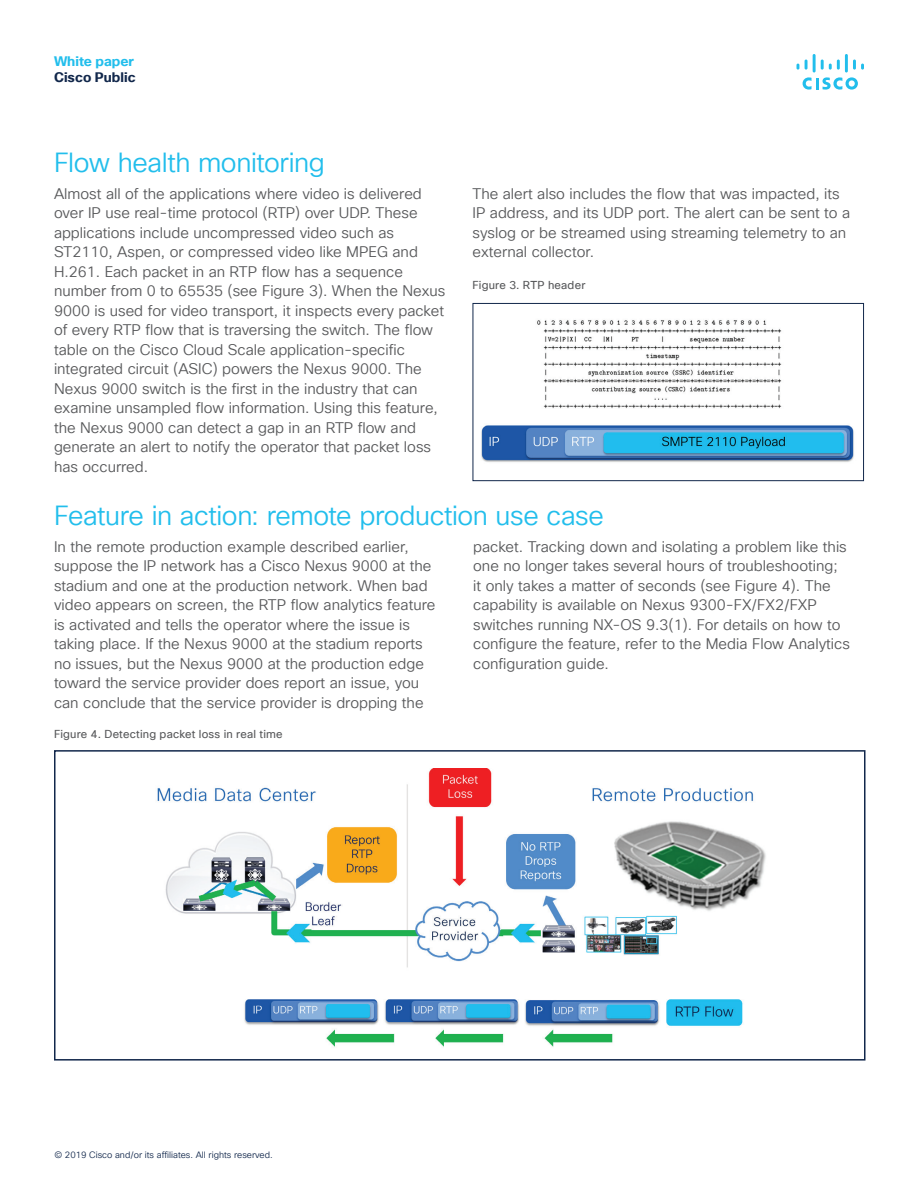
<style>
.page{position:relative;width:918px;height:1188px;background:#fff}
.page>*{position:absolute;margin:0;border:0;box-sizing:border-box;transform-origin:0 0}
.t1{font:27px "Cisco Sans TT Light";letter-spacing:-.015em;color:#22beec}
.t2{font:15px/19.5px "Cisco Sans TT Light";color:#57585a}
.t3{font:700 13.5px "Cisco Sans TT";color:#11274b}
.t4{font:700 13.5px "Cisco Sans TT";color:#22beec}
.t5{font:11.25px "Cisco Sans TT";letter-spacing:.015em;color:#57585a}
.t6{font:9px "Cisco Sans TT Light";color:#11274b}
</style>
<div class="page">
<svg style="left:803px;top:77px;width:55px;height:13px"></svg>
<svg style="left:797px;top:64px;width:2px;height:6px"></svg>
<svg style="left:805px;top:60px;width:3px;height:10px"></svg>
<hr style="left:813px;top:54px;width:3px;height:19px;background:#22beec">
<svg style="left:821px;top:60px;width:19px;height:10px"></svg>
<hr style="left:845px;top:54px;width:3px;height:19px;background:#22beec">
<svg style="left:853px;top:60px;width:11px;height:10px"></svg>
<img style="left:481px;top:320px;width:373px;height:142px">
<div style="left:472px;top:303px;width:392px;height:178px;border:1px solid #11274b"></div>
<img style="left:157px;top:769px;width:609px;height:278px">
<div style="left:54px;top:750px;width:812px;height:311px;border:2px solid #11274b"></div>
<p class="t4" style="left:54px;top:52px;width:82px">White paper</p>
<p class="t3" style="left:54px;top:69px;width:83px">Cisco Public</p>
<h1 class="t1" style="left:54px;top:145px;width:272px">Flow health monitoring</h1>
<p class="t2" style="left:54px;top:184px;width:393px">Almost all of the applications where video is delivered over IP use real-time protocol (RTP) over UDP. These applications include uncompressed video such as ST2110, Aspen, or compressed video like MPEG and H.261. Each packet in an RTP flow has a sequence number from 0 to 65535 (see Figure 3). When the Nexus 9000 is used for video transport, it inspects every packet of every RTP flow that is traversing the switch. The flow table on the Cisco Cloud Scale application-specific integrated circuit (ASIC) powers the Nexus 9000. The Nexus 9000 switch is the first in the industry that can examine unsampled flow information. Using this feature, the Nexus 9000 can detect a gap in an RTP flow and generate an alert to notify the operator that packet loss has occurred.</p>
<p class="t2" style="left:472px;top:184px;width:379px">The alert also includes the flow that was impacted, its IP address, and its UDP port. The alert can be sent to a syslog or be streamed using streaming telemetry to an external collector.</p>
<p class="t5" style="left:472px;top:278px;width:114px">Figure 3. RTP header</p>
<h1 class="t1" style="left:54px;top:498px;width:551px">Feature in action: remote production use case</h1>
<p class="t2" style="left:54px;top:537px;width:383px">In the remote production example described earlier, suppose the IP network has a Cisco Nexus 9000 at the stadium and one at the production network. When bad video appears on screen, the RTP flow analytics feature is activated and tells the operator where the issue is taking place. If the Nexus 9000 at the stadium reports no issues, but the Nexus 9000 at the production edge toward the service provider does report an issue, you can conclude that the service provider is dropping the</p>
<p class="t2" style="left:473px;top:537px;width:378px">packet. Tracking down and isolating a problem like this one no longer takes several hours of troubleshooting;<br>it only takes a matter of seconds (see Figure 4). The capability is available on Nexus 9300-FX/FX2/FXP switches running NX-OS 9.3(1). For details on how to configure the feature, refer to the Media Flow Analytics configuration guide.</p>
<p class="t5" style="left:54px;top:727px;width:230px">Figure 4. Detecting packet loss in real time</p>
<p class="t6" style="left:54px;top:1149px;width:220px">© 2019 Cisco and/or its affiliates. All rights reserved.</p>
</div>
